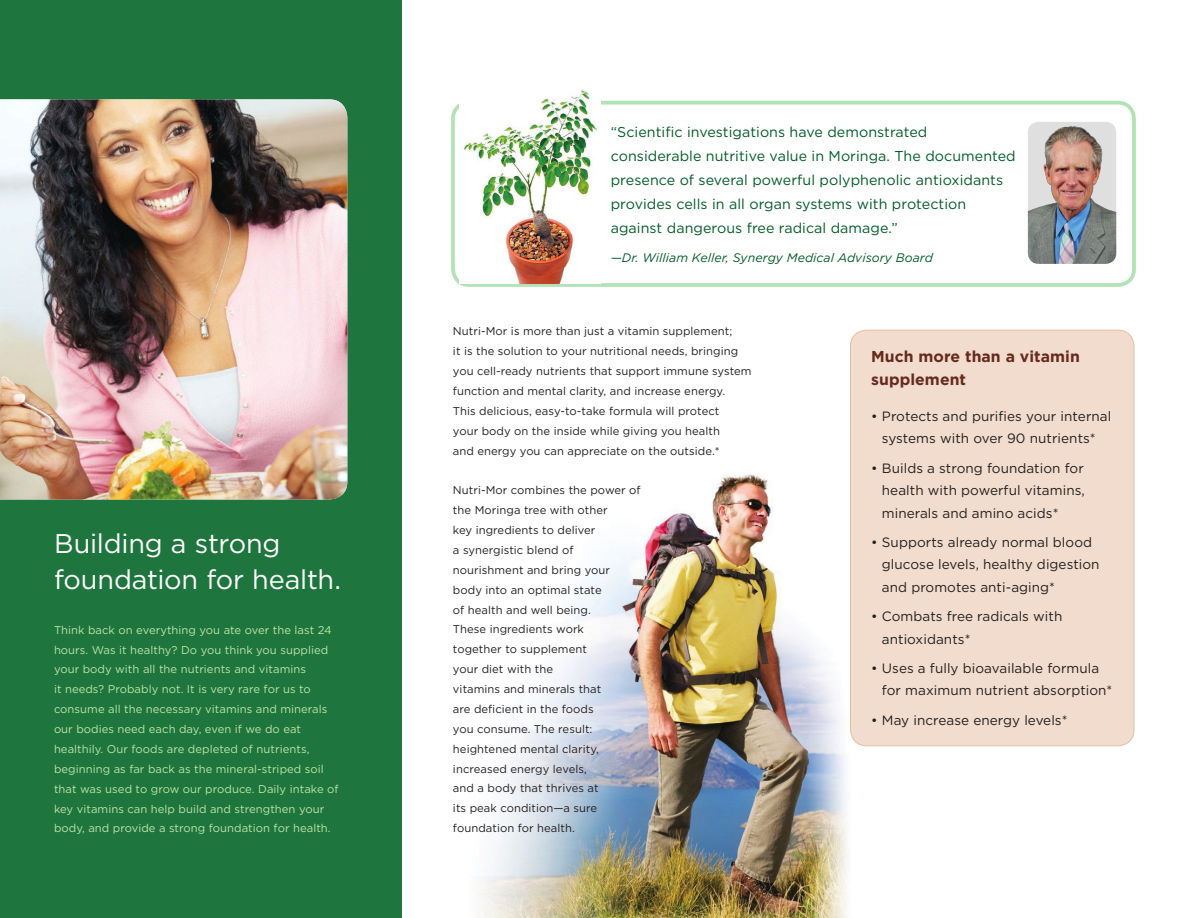
<style>
.page{position:relative;width:1188px;height:918px;background:#fff}
.page>*{position:absolute;margin:0;border:0;box-sizing:border-box;transform-origin:0 0}
.t1{font:27px/36px "Gotham";letter-spacing:-.005em;color:#fff}
.t2{font:700 15.75px/22.5px "Gotham";letter-spacing:.01em;color:#652a1d}
.t3{font:14.25px/24px "Gotham";letter-spacing:.01em;color:#005c27}
.t4{font:13.5px/22.5px "Gotham";letter-spacing:.01em;color:#221f1f}
.t5{font:italic 12.3px "Gotham";letter-spacing:.01em;color:#005c27}
.t6{font:11.25px/19.8px "Gotham";letter-spacing:.01em;color:#221f1f}
.t7{font:11.25px/19.8px "Gotham";letter-spacing:.01em;color:#bde5a6}
</style>
<div class="page">
<img style="left:479px;top:474px;width:372px;height:444px">
<div style="left:0;top:0;width:401px;height:918px;background:#1f753e"></div>
<div style="left:850px;top:330px;width:284px;height:416px;background:#f1dccd;border-radius:16px"></div>
<div style="left:850px;top:330px;width:284px;height:416px;border:1px solid #e5bfa4;border-radius:16px"></div>
<div style="left:451px;top:101px;width:685px;height:186px;border:4px solid #b2e3b6;border-radius:16px"></div>
<img style="left:460px;top:89px;width:141px;height:194px">
<img style="left:0;top:99px;width:347px;height:401px">
<img style="left:1028px;top:122px;width:88px;height:142px;border-radius:11px">
<h1 class="t1" style="left:54px;top:526px;width:288px">Building a strong foundation for health.</h1>
<p class="t7" style="left:54px;top:620px;width:286px">think back on everything you ate over the last 24 hours. Was it healthy? Do you think you supplied your body with all the nutrients and vitamins<br>it needs? Probably not. it is very rare for us to consume all the necessary vitamins and minerals our bodies need each day, even if we do eat healthily. our foods are depleted of nutrients, beginning as far back as the mineral-striped soil that was used to grow our produce. Daily intake of key vitamins can help build and strengthen your body, and provide a strong foundation for health.</p>
<p class="t3" style="left:611px;top:120px;width:406px">“Scientifc investigations have demonstrated considerable nutritive value in moringa. the documented presence of several powerful polyphenolic antioxidants provides cells in all organ systems with protection against dangerous free radical damage.”</p>
<p class="t5" style="left:611px;top:251px;width:324px">—Dr. William Keller, Synergy Medical Advisory Board</p>
<p class="t6" style="left:453px;top:322px;width:300px">Nutri-Mor is more than just a vitamin supplement;<br>it is the solution to your nutritional needs, bringing you cell-ready nutrients that support immune system function and mental clarity, and increase energy.<br>This delicious, easy-to-take formula will protect<br>your body on the inside while giving you health<br>and energy you can appreciate on the outside.*</p>
<p class="t6" style="left:453px;top:481px;width:189px">Nutri-Mor combines the power of the Moringa tree with other<br>key ingredients to deliver<br>a synergistic blend of nourishment and bring your body into an optimal state<br>of health and well being.<br>These ingredients work<br>together to supplement<br>your diet with the<br>vitamins and minerals that<br>are defcient in the foods<br>you consume. The result: heightened mental clarity, increased energy levels,<br>and a body that thrives at<br>its peak condition—a sure foundation for health.</p>
<h2 class="t2" style="left:871px;top:346px;width:210px">Much more than a vitamin supplement</h2>
<p class="t4" style="left:871px;top:405px;width:242px;text-align:center">• Protects and purifes your internal systems with over 90 nutrients*</p>
<p class="t4" style="left:882px;top:457px;width:204px;text-align:justify;text-indent:-11px">• Builds a strong foundation for health with powerful vitamins, minerals and amino acids*</p>
<p class="t4" style="left:882px;top:531px;width:219px;text-indent:-11px">• Supports already normal blood glucose levels, healthy digestion and promotes anti-aging*</p>
<p class="t4" style="left:882px;top:605px;width:182px;text-indent:-11px">• Combats free radicals with antioxidants*</p>
<p class="t4" style="left:882px;top:657px;width:232px;text-indent:-11px">• Uses a fully bioavailable formula for maximum nutrient absorption*</p>
<p class="t4" style="left:871px;top:709px;width:198px">• May increase energy levels*</p>
</div>
